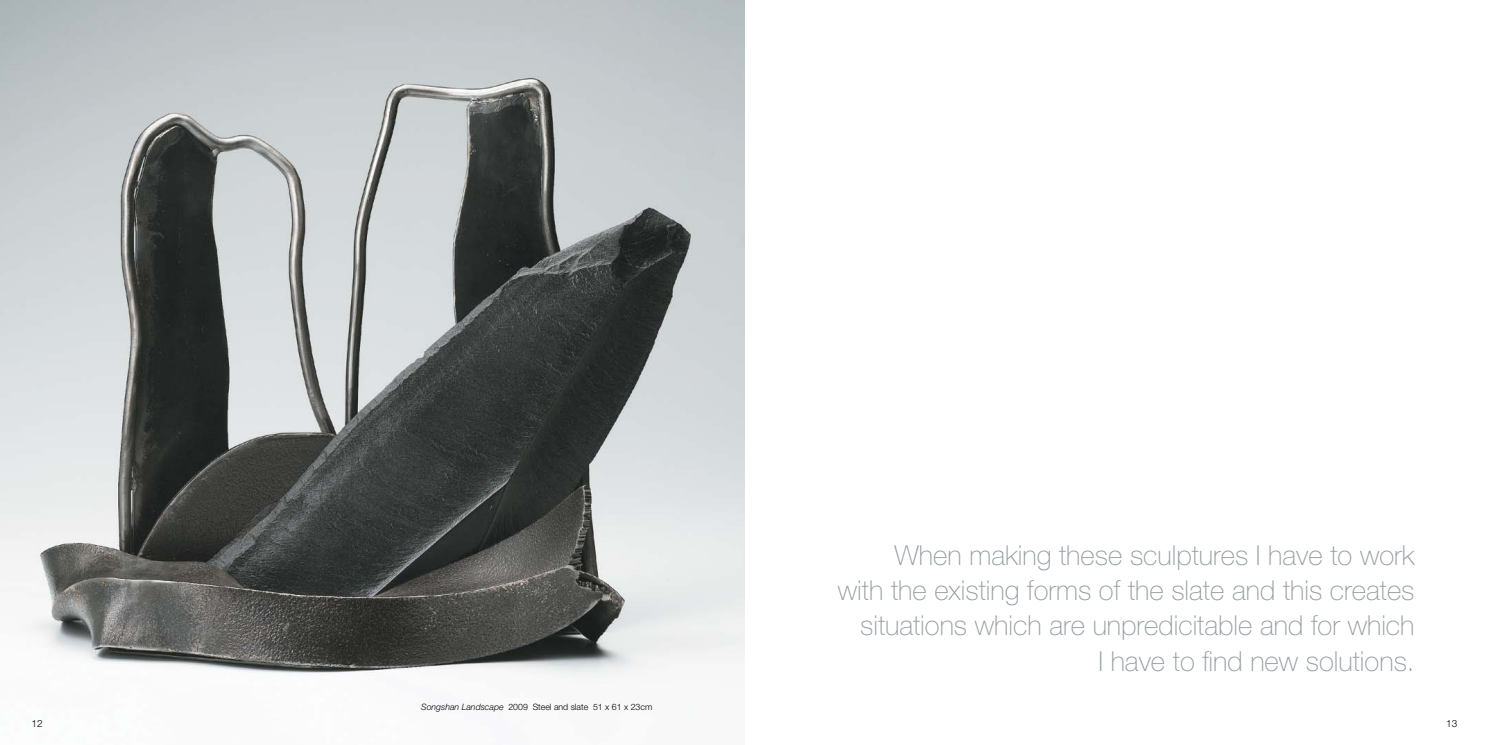
<style>
.page{position:relative;width:1489px;height:745px;background:#fff}
.page>*{position:absolute;margin:0;border:0;box-sizing:border-box;transform-origin:0 0}
.t1{font:100 27.5px/35px "Helvetica Neue";color:#949ca1;text-align:right}
.t2{font:300 10px "Helvetica Neue";color:#000}
.t3{font:300 8.75px "Helvetica Neue";color:#000}
.s1{font-style:italic}
</style>
<div class="page">
<img style="left:0;top:0;width:744px;height:678px">
<p class="t2" style="left:32px;top:717px;width:13px">12</p>
<p class="t3" style="left:421px;top:700px;width:232px"><span class="s1">Songshan Landscape</span> 2009 Steel and slate 51 x 61 x 23cm</p>
<p class="t1" style="left:837px;top:538px;width:578px">When making these sculptures I have to work<br>with the existing forms of the slate and this creates situations which are unpredicitable and for which<br>I have to find new solutions.</p>
<p class="t2" style="left:1445px;top:717px;width:13px">13</p>
</div>
